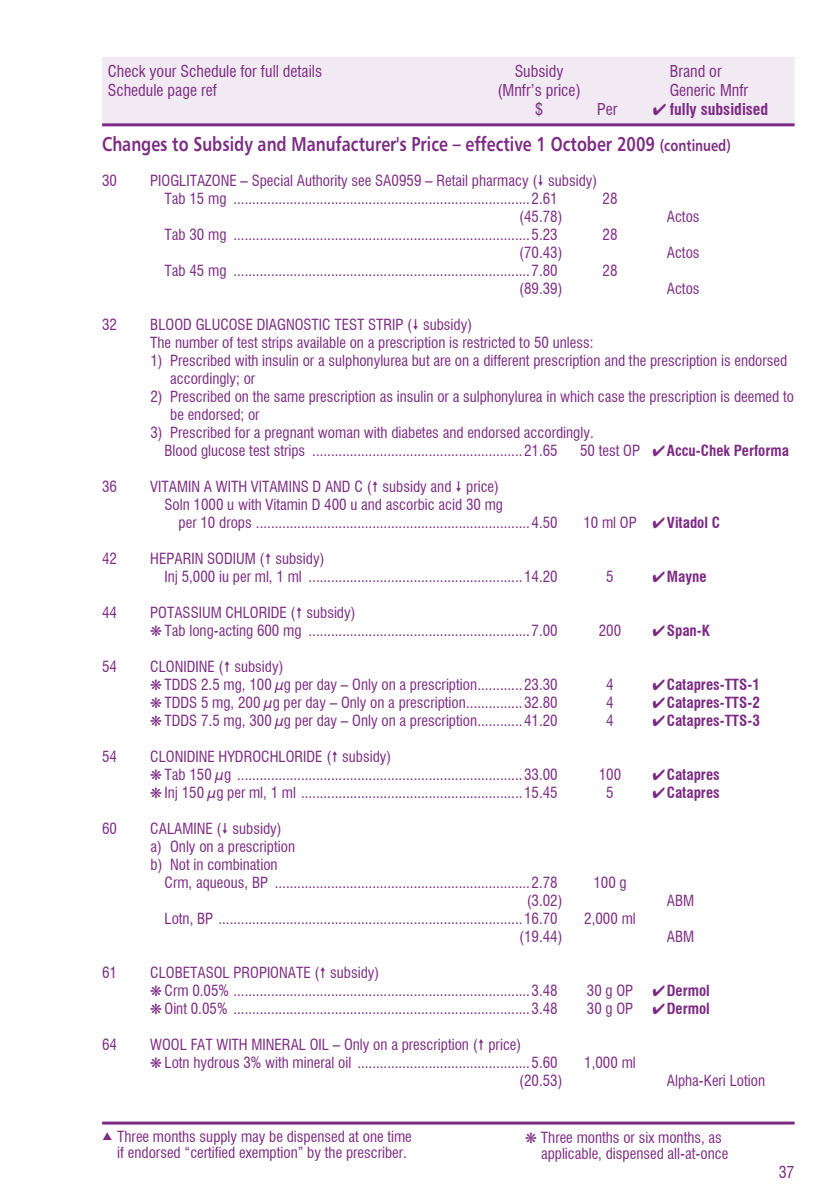
<style>
.page{position:relative;width:840px;height:1191px;background:#fff}
.page>*{position:absolute;margin:0;border:0;box-sizing:border-box;transform-origin:0 0}
.t1{font:20px "Humanist 777 Bold BT";color:#7c2b83;scale:.8 1}
.t2{font:condensed 16px "Swiss 721 BT";color:#7c2b83}
.t3{font:700 condensed 16px "Swiss 721 BT";color:#7c2b83}
.t4{font:condensed 15px/18px "Swiss 721 BT";color:#7c2b83}
.t5{font:700 condensed 15px "Swiss 721 BT";color:#7c2b83}
.s1{font-size:16px}
.s2{font-weight:400}
</style>
<div class="page">
<hr style="left:102px;top:1121px;width:692px;height:3px;background:#7c2b83">
<div style="left:102px;top:57px;width:692px;height:67px;background:#f2eaf3"></div>
<hr style="left:102px;top:123px;width:692px;height:3px;background:#7c2b83">
<p class="t2" style="left:108px;top:61px;width:216px">Check your Schedule for full details</p>
<p class="t2" style="left:514px;top:61px;width:50px">Subsidy</p>
<p class="t2" style="left:669px;top:61px;width:53px">Brand or</p>
<p class="t2" style="left:108px;top:80px;width:111px">Schedule page ref</p>
<p class="t2" style="left:497px;top:80px;width:85px">(Mnfr’s price)</p>
<p class="t2" style="left:669px;top:80px;width:80px">Generic Mnfr</p>
<p class="t2" style="left:535px;top:100px;width:9px">$</p>
<p class="t2" style="left:597px;top:100px;width:22px">Per</p>
<p class="t3" style="left:652px;top:100px;width:117px">✔ fully subsidised</p>
<h1 class="t1" style="left:102px;top:131px;width:787px">Changes to Subsidy and Manufacturer's Price – effective 1 October 2009 <span class="s1">(continued)</span></h1>
<p class="t4" style="left:102px;top:171px;width:16px">30</p>
<p class="t4" style="left:164px;top:171px;width:434px;text-indent:-14px">PIOGLITAZONE – Special Authority see SA0959 – Retail pharmacy ( subsidy)<br>Tab 15 mg ...............................................................................2.61</p>
<p class="t4" style="left:602px;top:189px;width:16px">28</p>
<p class="t4" style="left:519px;top:207px;width:45px">(45.78)</p>
<p class="t4" style="left:666px;top:207px;width:34px">Actos</p>
<p class="t4" style="left:164px;top:225px;width:394px">Tab 30 mg ...............................................................................5.23</p>
<p class="t4" style="left:602px;top:225px;width:16px">28</p>
<p class="t4" style="left:519px;top:243px;width:45px">(70.43)</p>
<p class="t4" style="left:666px;top:243px;width:34px">Actos</p>
<p class="t4" style="left:164px;top:261px;width:394px">Tab 45 mg ...............................................................................7.80</p>
<p class="t4" style="left:602px;top:261px;width:16px">28</p>
<p class="t4" style="left:519px;top:279px;width:45px">(89.39)</p>
<p class="t4" style="left:666px;top:279px;width:34px">Actos</p>
<p class="t4" style="left:102px;top:315px;width:16px">32</p>
<p class="t4" style="left:150px;top:315px;width:444px">BLOOD GLUCOSE DIAGNOSTIC TEST STRIP ( subsidy)<br>The number of test strips available on a prescription is restricted to 50 unless:</p>
<p class="t4" style="left:170px;top:351px;width:618px;text-indent:-20px">1) Prescribed with insulin or a sulphonylurea but are on a different prescription and the prescription is endorsed accordingly; or</p>
<p class="t4" style="left:170px;top:387px;width:625px;text-indent:-20px">2) Prescribed on the same prescription as insulin or a sulphonylurea in which case the prescription is deemed to be endorsed; or</p>
<p class="t4" style="left:164px;top:423px;width:430px;text-indent:-14px">3) Prescribed for a pregnant woman with diabetes and endorsed accordingly.<br>Blood glucose test strips ........................................................21.65</p>
<p class="t5" style="left:579px;top:441px;width:210px"><span class="s2">50 test OP</span> ✔Accu-Chek Performa</p>
<p class="t4" style="left:102px;top:477px;width:16px">36</p>
<p class="t4" style="left:150px;top:477px;width:350px">VITAMIN A WITH VITAMINS D AND C ( subsidy and price)</p>
<p class="t4" style="left:164px;top:495px;width:340px">Soln 1000 u with Vitamin D 400 u and ascorbic acid 30 mg</p>
<p class="t4" style="left:178px;top:513px;width:380px">per 10 drops .........................................................................4.50</p>
<p class="t5" style="left:583px;top:513px;width:138px"><span class="s2">10 ml OP</span> ✔Vitadol C</p>
<p class="t4" style="left:102px;top:549px;width:16px">42</p>
<p class="t4" style="left:164px;top:549px;width:394px;text-indent:-14px">HEPARIN SODIUM ( subsidy)<br>Inj 5,000 iu per ml, 1 ml .........................................................14.20</p>
<p class="t4" style="left:606px;top:567px;width:9px">5</p>
<p class="t5" style="left:652px;top:567px;width:55px">✔Mayne</p>
<p class="t4" style="left:102px;top:603px;width:16px">44</p>
<p class="t4" style="left:150px;top:603px;width:408px">POTASSIUM CHLORIDE ( subsidy)<br>❋ Tab long-acting 600 mg ...........................................................7.00</p>
<p class="t4" style="left:102px;top:657px;width:16px">54</p>
<p class="t4" style="left:150px;top:657px;width:408px">CLONIDINE ( subsidy)<br>❋ TDDS 2.5 mg, 100 μg per day – Only on a prescription............23.30</p>
<p class="t4" style="left:598px;top:621px;width:24px">200</p>
<p class="t5" style="left:652px;top:621px;width:59px">✔Span-K</p>
<p class="t4" style="left:606px;top:675px;width:9px">4</p>
<p class="t5" style="left:652px;top:675px;width:109px">✔Catapres-TTS-1</p>
<p class="t4" style="left:150px;top:693px;width:408px">❋ TDDS 5 mg, 200 μg per day – Only on a prescription...............32.80</p>
<p class="t4" style="left:606px;top:693px;width:9px">4</p>
<p class="t5" style="left:652px;top:693px;width:109px">✔Catapres-TTS-2</p>
<p class="t4" style="left:150px;top:711px;width:408px">❋ TDDS 7.5 mg, 300 μg per day – Only on a prescription............41.20</p>
<p class="t4" style="left:606px;top:711px;width:9px">4</p>
<p class="t5" style="left:652px;top:711px;width:109px">✔Catapres-TTS-3</p>
<p class="t4" style="left:102px;top:747px;width:16px">54</p>
<p class="t4" style="left:150px;top:747px;width:408px">CLONIDINE HYDROCHLORIDE ( subsidy)<br>❋ Tab 150 μg ............................................................................33.00</p>
<p class="t4" style="left:598px;top:765px;width:24px">100</p>
<p class="t5" style="left:652px;top:765px;width:69px">✔Catapres</p>
<p class="t4" style="left:150px;top:783px;width:408px">❋ Inj 150 μg per ml, 1 ml ...........................................................15.45</p>
<p class="t4" style="left:606px;top:783px;width:9px">5</p>
<p class="t5" style="left:652px;top:783px;width:69px">✔Catapres</p>
<p class="t4" style="left:102px;top:819px;width:16px">60</p>
<p class="t4" style="left:150px;top:819px;width:146px">CALAMINE ( subsidy) a) Only on a prescription b) Not in combination</p>
<p class="t4" style="left:164px;top:873px;width:394px">Crm, aqueous, BP ....................................................................2.78</p>
<p class="t4" style="left:593px;top:873px;width:35px">100 g</p>
<p class="t4" style="left:526px;top:891px;width:37px">(3.02)</p>
<p class="t4" style="left:666px;top:891px;width:29px">ABM</p>
<p class="t4" style="left:164px;top:909px;width:394px">Lotn, BP .................................................................................16.70</p>
<p class="t4" style="left:584px;top:909px;width:53px">2,000 ml</p>
<p class="t4" style="left:519px;top:927px;width:45px">(19.44)</p>
<p class="t4" style="left:666px;top:927px;width:29px">ABM</p>
<p class="t4" style="left:102px;top:963px;width:16px">61</p>
<p class="t4" style="left:150px;top:963px;width:408px">CLOBETASOL PROPIONATE ( subsidy)<br>❋ Crm 0.05% ...............................................................................3.48</p>
<p class="t4" style="left:586px;top:981px;width:48px">30 g OP</p>
<p class="t5" style="left:652px;top:981px;width:59px">✔Dermol</p>
<p class="t4" style="left:150px;top:999px;width:408px">❋ Oint 0.05% ...............................................................................3.48</p>
<p class="t4" style="left:586px;top:999px;width:48px">30 g OP</p>
<p class="t5" style="left:652px;top:999px;width:59px">✔Dermol</p>
<p class="t4" style="left:102px;top:1035px;width:16px">64</p>
<p class="t4" style="left:150px;top:1035px;width:408px">WOOL FAT WITH MINERAL OIL – Only on a prescription ( price)<br>❋ Lotn hydrous 3% with mineral oil ..............................................5.60</p>
<p class="t4" style="left:584px;top:1053px;width:53px">1,000 ml</p>
<p class="t4" style="left:519px;top:1071px;width:45px">(20.53)</p>
<p class="t4" style="left:666px;top:1071px;width:100px">Alpha-Keri Lotion</p>
<p class="t4" style="left:117px;top:1128px;width:296px;line-height:16px">Three months supply may be dispensed at one time if endorsed “certified exemption” by the prescriber.</p>
<p class="t4" style="left:540px;top:1130px;width:189px;line-height:16px;text-indent:-16px">❋ Three months or six months, as applicable, dispensed all-at-once</p>
<p class="t2" style="left:778px;top:1162px;width:17px">37</p>
</div>
